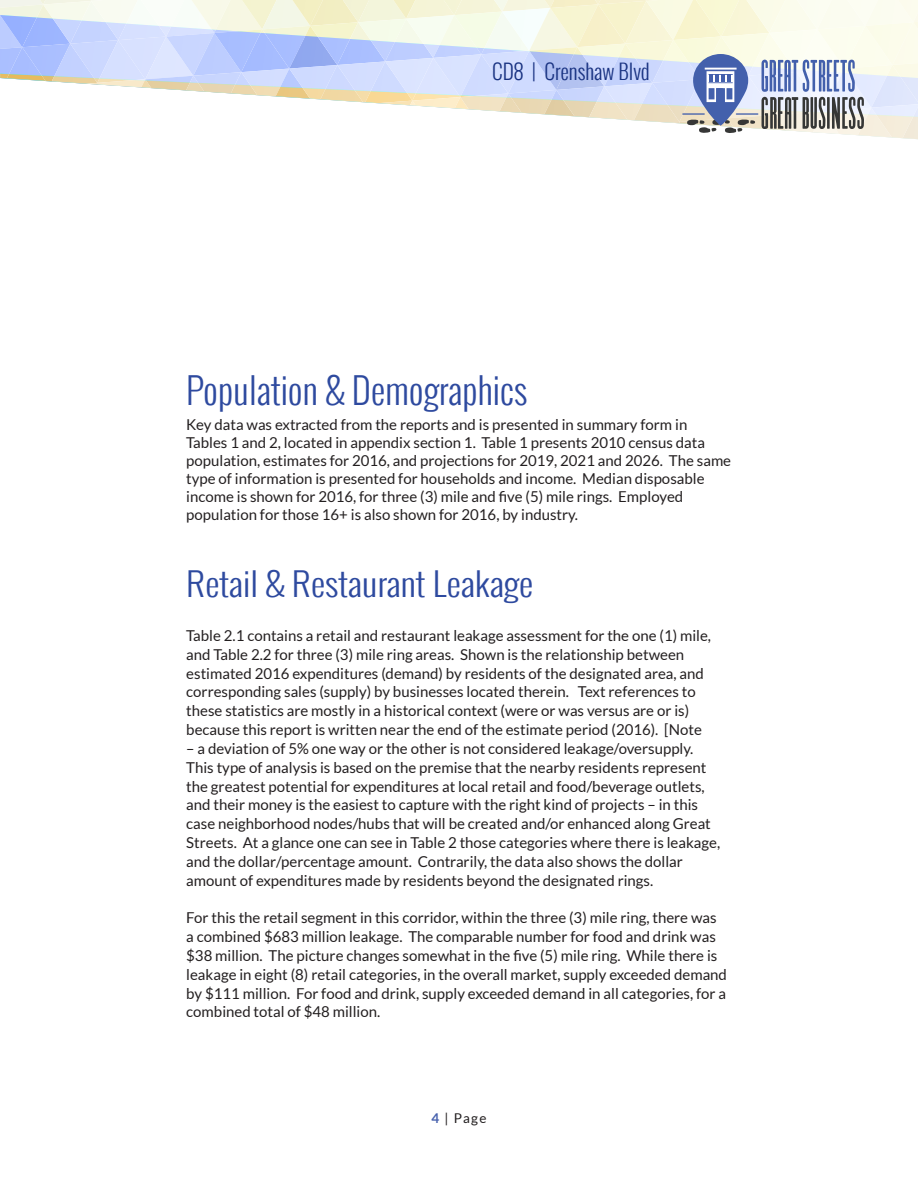
<style>
.page{position:relative;width:918px;height:1188px;background:#fff}
.page>*{position:absolute;margin:0;border:0;box-sizing:border-box;transform-origin:0 0}
.t1{font:300 36px "Oswald";color:#2e4a9f}
.t2{font:300 32.25px "Oswald";color:#2e4a9f;scale:1.12 1}
.t3{font:300 21px "Oswald";color:#193382}
.t4{font:15px/18.8px "Lato";color:#231f20}
.t5{font:13.5px "Lato";color:#231f20}
.s1{font-weight:700;color:#4761ad}
</style>
<div class="page">
<svg style="left:0;top:0;width:918px;height:139px"></svg>
<div style="left:709px;top:88px;width:5px;height:11px;background:#4360ac"></div>
<div style="left:727px;top:88px;width:5px;height:11px;background:#4360ac"></div>
<div style="left:716px;top:88px;width:9px;height:15px;background:#4360ac"></div>
<hr style="left:705px;top:68px;width:32px;height:2px;background:#fff">
<hr style="left:736px;top:113px;width:22px;height:2px;background:#4360ac">
<hr style="left:683px;top:113px;width:21px;height:2px;background:#4360ac">
<h3 class="t3" style="left:492px;top:56px;width:159px">CD8 | Crenshaw Blvd</h3>
<p class="t1" style="left:186px;top:364px;width:343px">Population &amp; Demographics</p>
<p class="t4" style="left:186px;top:416px;width:546px;line-height:18px">Key data was extracted from the reports and is presented in summary form in Tables 1 and 2, located in appendix section 1. Table 1 presents 2010 census data population, estimates for 2016, and projections for 2019, 2021 and 2026. The same type of information is presented for households and income. Median disposable income is shown for 2016, for three (3) mile and five (5) mile rings. Employed population for those 16+ is also shown for 2016, by industry.</p>
<p class="t2" style="left:186px;top:560px;width:312px">Retail &amp; Restaurant Leakage</p>
<p class="t4" style="left:186px;top:626px;width:526px">Table 2.1 contains a retail and restaurant leakage assessment for the one (1) mile, and Table 2.2 for three (3) mile ring areas. Shown is the relationship between estimated 2016 expenditures (demand) by residents of the designated area, and corresponding sales (supply) by businesses located therein. Text references to these statistics are mostly in a historical context (were or was versus are or is) because this report is written near the end of the estimate period (2016). [Note</p>
<p class="t4" style="left:186px;top:739px;width:535px">– a deviation of 5% one way or the other is not considered leakage/oversupply.<br>This type of analysis is based on the premise that the nearby residents represent the greatest potential for expenditures at local retail and food/beverage outlets, and their money is the easiest to capture with the right kind of projects – in this case neighborhood nodes/hubs that will be created and/or enhanced along Great Streets. At a glance one can see in Table 2 those categories where there is leakage, and the dollar/percentage amount. Contrarily, the data also shows the dollar amount of expenditures made by residents beyond the designated rings.</p>
<p class="t4" style="left:186px;top:908px;width:542px">For this the retail segment in this corridor, within the three (3) mile ring, there was a combined $683 million leakage. The comparable number for food and drink was $38 million. The picture changes somewhat in the five (5) mile ring. While there is leakage in eight (8) retail categories, in the overall market, supply exceeded demand by $111 million. For food and drink, supply exceeded demand in all categories, for a combined total of $48 million.</p>
<p class="t5" style="left:431px;top:1111px;width:57px"><span class="s1">4</span> | Page</p>
</div>
